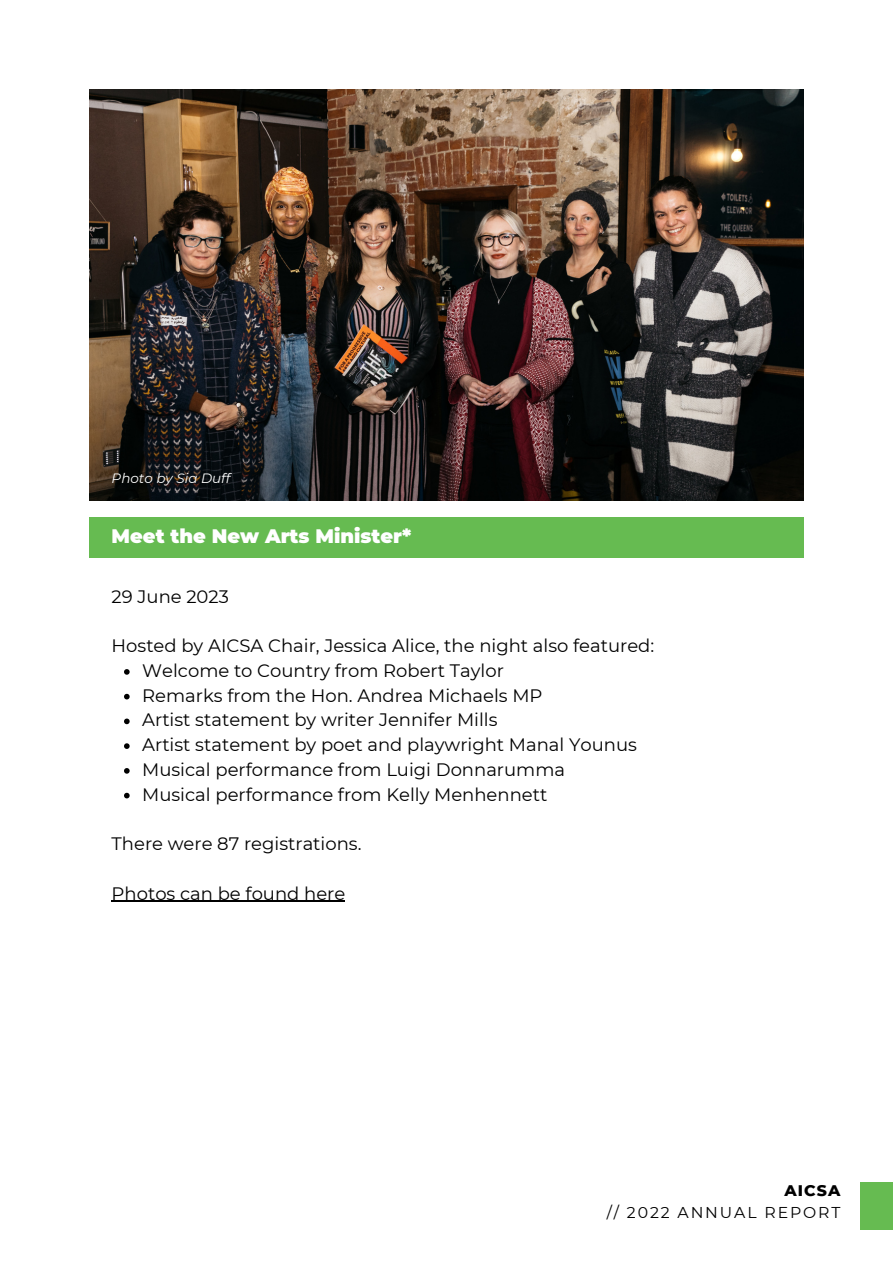
<style>
.page{position:relative;width:893px;height:1264px;background:#fff}
.page>*{position:absolute;margin:0;border:0;box-sizing:border-box;transform-origin:0 0}
.t1{font:900 19.5px "Montserrat";color:#fff}
.t2{font:18px "Montserrat";color:#000}
.t3{font:15.75px "Montserrat";letter-spacing:.12em;color:#000}
.t4{font:800 15.75px "Montserrat";letter-spacing:.07em;color:#000}
.t5{font:italic 13.5px "Montserrat";color:#fff}
</style>
<div class="page">
<div style="left:89px;top:517px;width:714px;height:41px;background:#66bb51"></div>
<div style="left:860px;top:1181px;width:32px;height:48px;background:#66bb51"></div>
<img style="left:89px;top:89px;width:714px;height:412px">
<svg style="left:124px;top:669px;width:6px;height:5px"></svg>
<svg style="left:124px;top:693px;width:6px;height:6px"></svg>
<svg style="left:124px;top:718px;width:6px;height:6px"></svg>
<svg style="left:124px;top:743px;width:6px;height:6px"></svg>
<svg style="left:124px;top:768px;width:6px;height:5px"></svg>
<svg style="left:124px;top:792px;width:6px;height:6px"></svg>
<hr style="left:112px;top:900px;width:233px;height:1px;background:#000">
<p class="t5" style="left:112px;top:470px;width:120px">Photo by Sia Duff</p>
<p class="t1" style="left:112px;top:524px;width:301px">Meet the New Arts Minister*</p>
<p class="t2" style="left:112px;top:585px;width:119px">29 June 2023</p>
<p class="t2" style="left:112px;top:634px;width:544px">Hosted by AICSA Chair, Jessica Alice, the night also featured:</p>
<p class="t2" style="left:142px;top:659px;width:363px">Welcome to Country from Robert Taylor</p>
<p class="t2" style="left:142px;top:684px;width:402px">Remarks from the Hon. Andrea Michaels MP</p>
<p class="t2" style="left:142px;top:709px;width:357px">Artist statement by writer Jennifer Mills</p>
<p class="t2" style="left:142px;top:733px;width:496px">Artist statement by poet and playwright Manal Younus</p>
<p class="t2" style="left:142px;top:758px;width:424px">Musical performance from Luigi Donnarumma</p>
<p class="t2" style="left:142px;top:783px;width:406px">Musical performance from Kelly Menhennett</p>
<p class="t2" style="left:112px;top:832px;width:251px">There were 87 registrations.</p>
<p class="t2" style="left:112px;top:882px;width:235px">Photos can be found here</p>
<p class="t4" style="left:784px;top:1180px;width:57px">AICSA</p>
<p class="t3" style="left:606px;top:1203px;width:235px">// 2022 ANNUAL REPORT</p>
</div>
